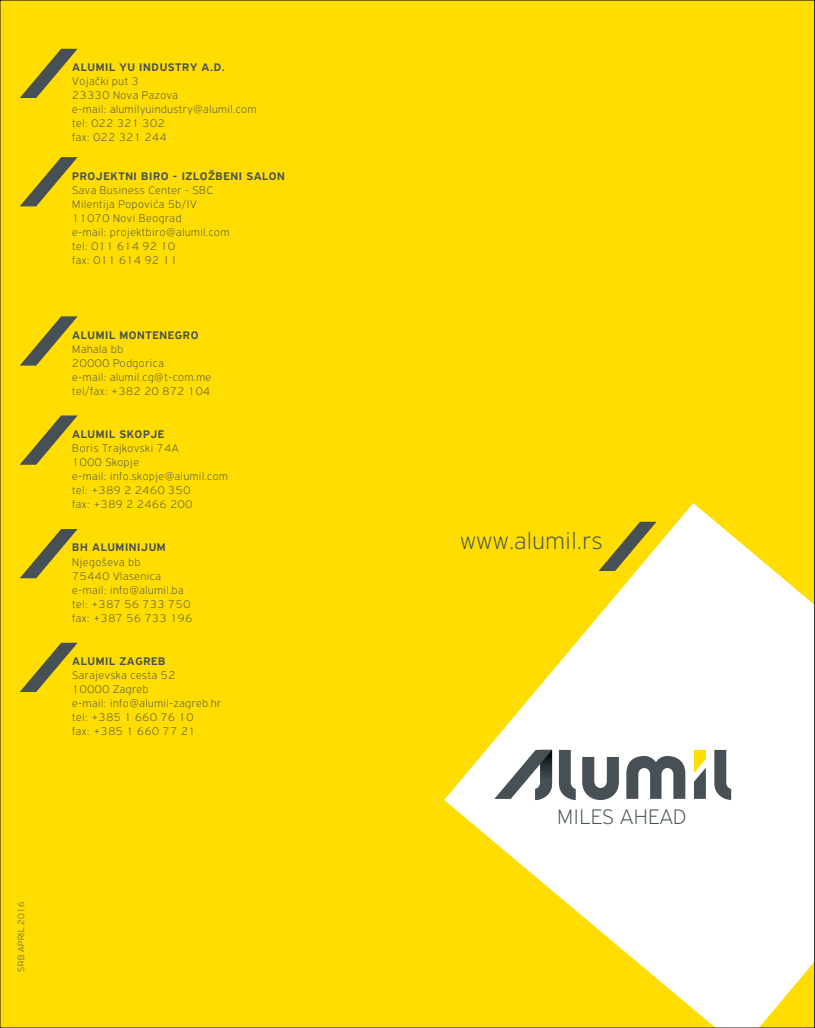
<style>
.page{position:relative;width:815px;height:1028px;background:#fd0}
.page>*{position:absolute;margin:0;border:0;box-sizing:border-box;transform-origin:0 0}
.t1{font:100 25.38px "PF Highway Sans Pro";letter-spacing:.04em;color:#465055}
.t2{font:100 22.25px "PF Highway Sans Pro";letter-spacing:.04em;color:#465055}
.t3{font:100 11.75px/14px "PF Highway Sans Pro";letter-spacing:.055em;color:#465055}
.t4{font:500 11.75px "PF Highway Sans Pro";letter-spacing:.055em;color:#465055}
.t5{font:100 9.38px "PF Highway Sans Pro";letter-spacing:.055em;color:#465055}
</style>
<div class="page">
<svg style="left:444px;top:503px;width:369px;height:523px;fill:#fff"></svg>
<svg style="left:20px;top:529px;width:58px;height:49px"></svg>
<svg style="left:20px;top:49px;width:58px;height:49px"></svg>
<svg style="left:20px;top:157px;width:58px;height:49px"></svg>
<svg style="left:20px;top:316px;width:58px;height:49px"></svg>
<svg style="left:20px;top:415px;width:58px;height:50px"></svg>
<svg style="left:20px;top:643px;width:58px;height:49px"></svg>
<svg style="left:599px;top:522px;width:58px;height:49px"></svg>
<svg style="left:582px;top:757px;width:37px;height:43px;background:#81888c"></svg>
<svg style="left:626px;top:756px;width:59px;height:43px;background:#858c8f"></svg>
<svg style="left:559px;top:750px;width:17px;height:50px"></svg>
<svg style="left:714px;top:750px;width:17px;height:50px"></svg>
<svg style="left:494px;top:750px;width:58px;height:50px;background:#a7acae"></svg>
<svg style="left:694px;top:750px;width:12px;height:49px"></svg>
<svg style="left:814px;top:0;width:1px;height:1028px"></svg>
<p class="t4" style="left:72px;top:60px;width:154px">ALUMIL YU INDUSTRY A.D.</p>
<p class="t3" style="left:72px;top:74px;width:185px">Vojački put 3<br>23330 Nova Pazova<br>e-mail: alumilyuindustry@alumil.com tel: 022 321 302<br>fax: 022 321 244</p>
<p class="t4" style="left:72px;top:169px;width:214px">PROJEKTNI BIRO - IZLOŽBENI SALON</p>
<p class="t3" style="left:72px;top:183px;width:158px">Sava Business Center - SBC<br>Milentija Popovića 5b/IV<br>11070 Novi Beograd<br>e-mail: projektbiro@alumil.com tel: 011 614 92 10<br>fax: 011 614 92 11</p>
<p class="t4" style="left:72px;top:328px;width:128px">ALUMIL MONTENEGRO</p>
<p class="t3" style="left:72px;top:342px;width:140px">Mahala bb<br>20000 Podgorica<br>e-mail: alumil.cg@t-com.me tel/fax: +382 20 872 104</p>
<p class="t4" style="left:72px;top:427px;width:94px">ALUMIL SKOPJE</p>
<p class="t3" style="left:72px;top:441px;width:157px">Boris Trajkovski 74A<br>1000 Skopje<br>e-mail: info.skopje@alumil.com tel: +389 2 2460 350<br>fax: +389 2 2466 200</p>
<p class="t4" style="left:72px;top:541px;width:95px">BH ALUMINIJUM</p>
<p class="t3" style="left:72px;top:554px;width:121px">Njegoševa bb<br>75440 Vlasenica e-mail: info@alumil.ba tel: +387 56 733 750 fax: +387 56 733 196</p>
<p class="t4" style="left:72px;top:654px;width:95px">ALUMIL ZAGREB</p>
<p class="t3" style="left:72px;top:668px;width:150px">Sarajevska cesta 52<br>10000 Zagreb<br>e-mail: info@alumil-zagreb.hr tel: +385 1 660 76 10<br>fax: +385 1 660 77 21</p>
<p class="t5" style="left:16px;top:971px;width:72px;rotate:-90deg">SRB APRIL 2016</p>
<h1 class="t1" style="left:460px;top:525px;width:143px">www.alumil.rs</h1>
<h2 class="t2" style="left:557px;top:803px;width:130px">MILES AHEAD</h2>
</div>
